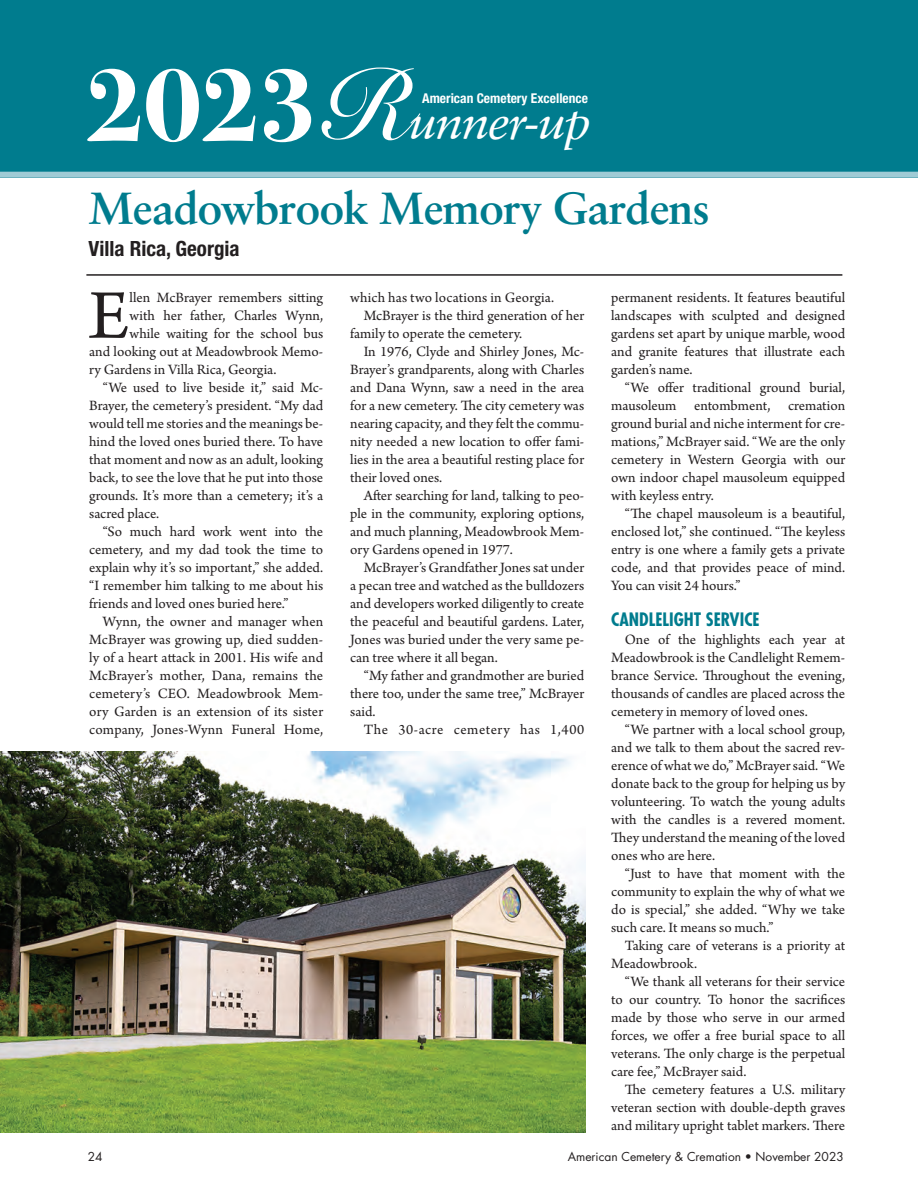
<style>
.page{position:relative;width:918px;height:1202px;background:#fff}
.page>*{position:absolute;margin:0;border:0;box-sizing:border-box;transform-origin:0 0}
.t1{font:700 108px "Bodoni Svty Two ITCTT";color:#fff;scale:.95 1}
.t2{font:73.2px "Arno Pro";color:#231f20}
.t3{font:italic 49.05px "Sabon LT Std";letter-spacing:-.025em;color:#fff}
.t4{font:700 45px "Sabon LT Std";letter-spacing:-.02em;color:#007c8e}
.t5{font:700 condensed 21px "Helvetica Neue LT Std";color:#231f20}
.t6{font:700 condensed 18px "Futura Std";color:#007c8e}
.t7{font:15px/18px "Arno Pro";color:#231f20;text-align:justify}
.t8{font:15px "Arno Pro";letter-spacing:.035em;color:#231f20}
.t9{font:700 condensed 13.5px "Helvetica Neue LT Std";color:#fff}
.t10{font:12px "Futura Std";color:#231f20}
.s1{font-family:"Snell Roundhand";font-weight:700;font-style:normal;font-size:96.45px}
</style>
<div class="page">
<div style="left:0;top:0;width:918px;height:178px;background:#007c8e"></div>
<div style="left:0;top:172px;width:918px;height:6px;background:#9fcbd5"></div>
<hr style="left:86px;top:274px;width:756px;height:2px;background:#231f20">
<img style="left:0;top:751px;width:585px;height:381px">
<h1 class="t1" style="left:86px;top:15px;width:244px">2023</h1>
<h3 class="t3" style="left:326px;top:93px;width:267px"><span class="s1">R</span>unner-up</h3>
<p class="t9" style="left:422px;top:90px;width:167px">American Cemetery Excellence</p>
<h3 class="t4" style="left:89px;top:180px;width:623px">Meadowbrook Memory Gardens</h3>
<h3 class="t5" style="left:89px;top:235px;width:153px">Villa Rica, Georgia</h3>
<h2 class="t2" style="left:89px;top:274px;width:42px">E</h2>
<p class="t7" style="left:130px;top:289px;width:195px">llen McBrayer remembers sitting</p>
<p class="t7" style="left:130px;top:307px;width:195px">with her father, Charles Wynn,</p>
<p class="t7" style="left:130px;top:325px;width:195px">while waiting for the school bus</p>
<p class="t7" style="left:89px;top:343px;width:235px">and looking out at Meadowbrook Memo-</p>
<p class="t7" style="left:89px;top:361px;width:189px">ry Gardens in Villa Rica, Georgia.</p>
<p class="t7" style="left:103px;top:379px;width:222px">“We used to live beside it,” said Mc-</p>
<p class="t7" style="left:89px;top:397px;width:236px">Brayer, the cemetery’s president. “My dad</p>
<p class="t7" style="left:89px;top:415px;width:235px">would tell me stories and the meanings be-</p>
<p class="t7" style="left:89px;top:433px;width:235px">hind the loved ones buried there. To have</p>
<p class="t7" style="left:89px;top:451px;width:235px">that moment and now as an adult, looking</p>
<p class="t7" style="left:89px;top:469px;width:235px">back, to see the love that he put into those</p>
<p class="t7" style="left:89px;top:487px;width:236px">grounds. It’s more than a cemetery; it’s a</p>
<p class="t7" style="left:89px;top:505px;width:72px">sacred place.</p>
<p class="t7" style="left:103px;top:523px;width:222px">“So much hard work went into the</p>
<p class="t7" style="left:89px;top:541px;width:236px">cemetery, and my dad took the time to</p>
<p class="t7" style="left:89px;top:559px;width:236px">explain why it’s so important,” she added.</p>
<p class="t7" style="left:89px;top:577px;width:235px">“I remember him talking to me about his</p>
<p class="t7" style="left:89px;top:595px;width:201px">friends and loved ones buried here.”</p>
<p class="t7" style="left:103px;top:613px;width:222px">Wynn, the owner and manager when</p>
<p class="t7" style="left:89px;top:631px;width:235px">McBrayer was growing up, died sudden-</p>
<p class="t7" style="left:89px;top:649px;width:236px">ly of a heart attack in 2001. His wife and</p>
<p class="t7" style="left:89px;top:667px;width:236px">McBrayer’s mother, Dana, remains the</p>
<p class="t7" style="left:89px;top:685px;width:236px">cemetery’s CEO. Meadowbrook Mem-</p>
<p class="t7" style="left:89px;top:703px;width:235px">ory Garden is an extension of its sister</p>
<p class="t7" style="left:89px;top:721px;width:235px">company, Jones-Wynn Funeral Home,</p>
<p class="t7" style="left:350px;top:289px;width:206px">which has two locations in Georgia.</p>
<p class="t7" style="left:364px;top:307px;width:222px">McBrayer is the third generation of her</p>
<p class="t7" style="left:350px;top:325px;width:174px">family to operate the cemetery.</p>
<p class="t7" style="left:364px;top:343px;width:222px">In 1976, Clyde and Shirley Jones, Mc-</p>
<p class="t7" style="left:350px;top:361px;width:235px">Brayer’s grandparents, along with Charles</p>
<p class="t7" style="left:350px;top:379px;width:236px">and Dana Wynn, saw a need in the area</p>
<p class="t7" style="left:350px;top:397px;width:235px">for a new cemetery. The city cemetery was</p>
<p class="t7" style="left:350px;top:415px;width:235px">nearing capacity, and they felt the commu-</p>
<p class="t7" style="left:350px;top:433px;width:235px">nity needed a new location to offer fami-</p>
<p class="t7" style="left:350px;top:451px;width:236px">lies in the area a beautiful resting place for</p>
<p class="t7" style="left:350px;top:469px;width:94px">their loved ones.</p>
<p class="t7" style="left:364px;top:487px;width:222px">After searching for land, talking to peo-</p>
<p class="t7" style="left:350px;top:505px;width:236px">ple in the community, exploring options,</p>
<p class="t7" style="left:350px;top:523px;width:235px">and much planning, Meadowbrook Mem-</p>
<p class="t7" style="left:350px;top:541px;width:164px">ory Gardens opened in 1977.</p>
<p class="t7" style="left:364px;top:559px;width:222px">McBrayer’s Grandfather Jones sat under</p>
<p class="t7" style="left:350px;top:577px;width:235px">a pecan tree and watched as the bulldozers</p>
<p class="t7" style="left:350px;top:595px;width:235px">and developers worked diligently to create</p>
<p class="t7" style="left:350px;top:613px;width:235px">the peaceful and beautiful gardens. Later,</p>
<p class="t7" style="left:350px;top:631px;width:235px">Jones was buried under the very same pe-</p>
<p class="t7" style="left:350px;top:649px;width:149px">can tree where it all began.</p>
<p class="t7" style="left:364px;top:667px;width:222px">“My father and grandmother are buried</p>
<p class="t7" style="left:350px;top:685px;width:236px">there too, under the same tree,” McBrayer</p>
<p class="t7" style="left:350px;top:703px;width:27px">said.</p>
<p class="t8" style="left:364px;top:720px;width:222px">The 30-acre cemetery has 1,400</p>
<p class="t7" style="left:611px;top:289px;width:236px">permanent residents. It features beautiful landscapes with sculpted and designed gardens set apart by unique marble, wood and granite features that illustrate each garden’s name.</p>
<p class="t7" style="left:611px;top:379px;width:236px;text-indent:14px">“We offer traditional ground burial, mausoleum entombment, cremation ground burial and niche interment for cre&shy;mations,” McBrayer said. “We are the only cemetery in Western Georgia with our own indoor chapel mausoleum equipped with keyless entry.</p>
<p class="t7" style="left:611px;top:505px;width:236px;text-indent:14px">“The chapel mausoleum is a beautiful, enclosed lot,” she continued. “The keyless entry is one where a family gets a private code, and that provides peace of mind.<br>You can visit 24 hours.”</p>
<p class="t6" style="left:611px;top:608px;width:150px">CANDLELIGHT SERVICE</p>
<p class="t7" style="left:611px;top:631px;width:236px;text-indent:14px">One of the highlights each year at Meadowbrook is the Candlelight Remem&shy;brance Service. Throughout the evening, thousands of candles are placed across the cemetery in memory of loved ones.</p>
<p class="t7" style="left:611px;top:721px;width:236px;text-indent:14px">“We partner with a local school group, and we talk to them about the sacred rev&shy;erence of what we do,” McBrayer said. “We donate back to the group for helping us by volunteering. To watch the young adults with the candles is a revered moment.<br>They understand the meaning of the loved ones who are here.</p>
<p class="t7" style="left:611px;top:865px;width:236px;text-indent:14px">“Just to have that moment with the community to explain the why of what we do is special,” she added. “Why we take such care. It means so much.”</p>
<p class="t7" style="left:611px;top:937px;width:236px;text-indent:14px">Taking care of veterans is a priority at<br>Meadowbrook.</p>
<p class="t7" style="left:611px;top:973px;width:236px;text-indent:14px">“We thank all veterans for their service to our country. To honor the sacrifices made by those who serve in our armed forces, we offer a free burial space to all veterans. The only charge is the perpetual care fee,” McBrayer said.</p>
<p class="t7" style="left:611px;top:1081px;width:236px;text-indent:14px">The cemetery features a U.S. military veteran section with double-depth graves and military upright tablet markers. There</p>
<p class="t10" style="left:88px;top:1148px;width:16px">24</p>
<p class="t10" style="left:568px;top:1148px;width:278px">American Cemetery &amp; Cremation • November 2023</p>
</div>
